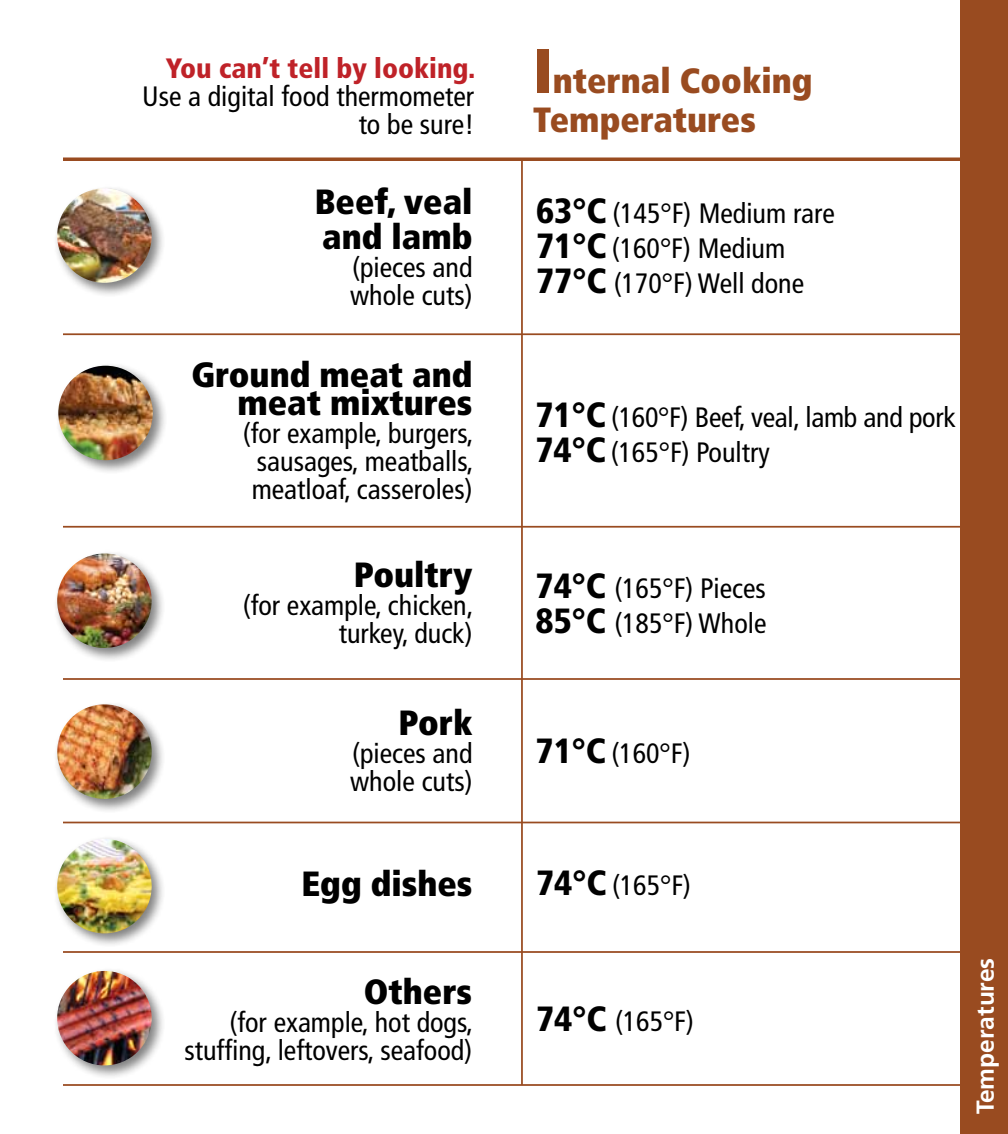
<style>
.page{position:relative;width:1008px;height:1134px;background:#fff}
.page>*{position:absolute;margin:0;border:0;box-sizing:border-box;transform-origin:0 0}
.t1{font:900 condensed 35px/35px "Frutiger";color:#000}
.t2{font:900 condensed 35px/38.5px "Frutiger";color:#994b20}
.t3{font:condensed 28px/28px "Frutiger";color:#000}
.t4{font:900 condensed 28px "Frutiger";color:#bf2228}
.t5{font:700 24.5px "Frutiger";color:#fff}
.s1{font-size:63px}
.s2{font-weight:900;font-size:35px}
</style>
<div class="page">
<hr style="left:63px;top:951px;width:913px;height:2px;background:#994b20">
<div style="left:53px;top:184px;width:114px;height:114px;background:#000;opacity:.5"></div>
<img style="left:57px;top:188px;width:95px;height:95px;border-radius:47px">
<div style="left:54px;top:362px;width:114px;height:113px;background:#000;opacity:.5"></div>
<img style="left:58px;top:366px;width:95px;height:94px;border-radius:47px">
<div style="left:53px;top:549px;width:114px;height:114px;background:#000;opacity:.5"></div>
<img style="left:57px;top:554px;width:95px;height:94px;border-radius:47px">
<div style="left:53px;top:700px;width:114px;height:114px;background:#000;opacity:.5"></div>
<img style="left:57px;top:704px;width:95px;height:95px;border-radius:47px">
<div style="left:53px;top:835px;width:114px;height:113px;background:#000;opacity:.5"></div>
<img style="left:57px;top:839px;width:95px;height:94px;border-radius:47px">
<div style="left:53px;top:967px;width:114px;height:113px;background:#000;opacity:.5"></div>
<img style="left:57px;top:971px;width:95px;height:94px;border-radius:47px">
<svg style="left:63px;top:157px;width:898px;height:4px;background:#a5603b"></svg>
<hr style="left:63px;top:333px;width:913px;height:2px;background:#994b20">
<hr style="left:63px;top:526px;width:913px;height:2px;background:#994b20">
<hr style="left:63px;top:678px;width:913px;height:2px;background:#994b20">
<hr style="left:63px;top:822px;width:913px;height:1px;background:#994b20">
<hr style="left:63px;top:1084px;width:917px;height:2px;background:#994b20">
<hr style="left:521px;top:160px;width:2px;height:925px;background:#994b20">
<div style="left:961px;top:0;width:47px;height:1134px;background:#994b20"></div>
<p class="t4" style="left:166px;top:51px;width:311px">You can’t tell by looking.</p>
<p class="t3" style="left:142px;top:82px;width:334px;text-align:right">Use a digital food thermometer to be sure!</p>
<p class="t1" style="left:315px;top:184px;width:159px">Beef, veal and lamb</p>
<p class="t3" style="left:350px;top:254px;width:124px">(pieces and whole cuts)</p>
<p class="t1" style="left:191px;top:361px;width:283px;line-height:28px;text-align:right">Ground meat and meat mixtures</p>
<p class="t3" style="left:243px;top:420px;width:232px;text-align:center">(for example, burgers, sausages, meatballs, meatloaf, casseroles)</p>
<p class="t1" style="left:354px;top:557px;width:120px">Poultry</p>
<p class="t3" style="left:243px;top:591px;width:232px;text-align:right">(for example, chicken, turkey, duck)</p>
<p class="t1" style="left:399px;top:705px;width:75px">Pork</p>
<p class="t3" style="left:350px;top:739px;width:124px">(pieces and whole cuts)</p>
<p class="t1" style="left:301px;top:866px;width:173px">Egg dishes</p>
<p class="t1" style="left:364px;top:974px;width:110px">Others</p>
<p class="t3" style="left:184px;top:1008px;width:290px;text-align:right">(for example, hot dogs, stuffing, leftovers, seafood)</p>
<p class="t2" style="left:533px;top:62px;width:281px"><span class="s1">I</span>nternal Cooking<br>Temperatures</p>
<p class="t3" style="left:536px;top:196px;width:301px;line-height:35px"><span class="s2">63°C</span> (145°F) Medium rare<br><span class="s2">71°C</span> (160°F) Medium<br><span class="s2">77°C</span> (170°F) Well done</p>
<p class="t3" style="left:535px;top:400px;width:422px;line-height:35px"><span class="s2">71°C</span> (160°F) Beef, veal, lamb and pork<br><span class="s2">74°C</span> (165°F) Poultry</p>
<p class="t3" style="left:536px;top:571px;width:233px;line-height:35px"><span class="s2">74°C</span> (165°F) Pieces<br><span class="s2">85°C</span> (185°F) Whole</p>
<p class="t3" style="left:536px;top:739px;width:156px"><span class="s2">71°C</span> (160°F)</p>
<p class="t3" style="left:536px;top:871px;width:156px"><span class="s2">74°C</span> (165°F)</p>
<p class="t3" style="left:536px;top:1008px;width:159px"><span class="s2">74°C</span> (165°F)</p>
<p class="t5" style="left:971px;top:1114px;width:158px;rotate:-90deg">Temperatures</p>
</div>
